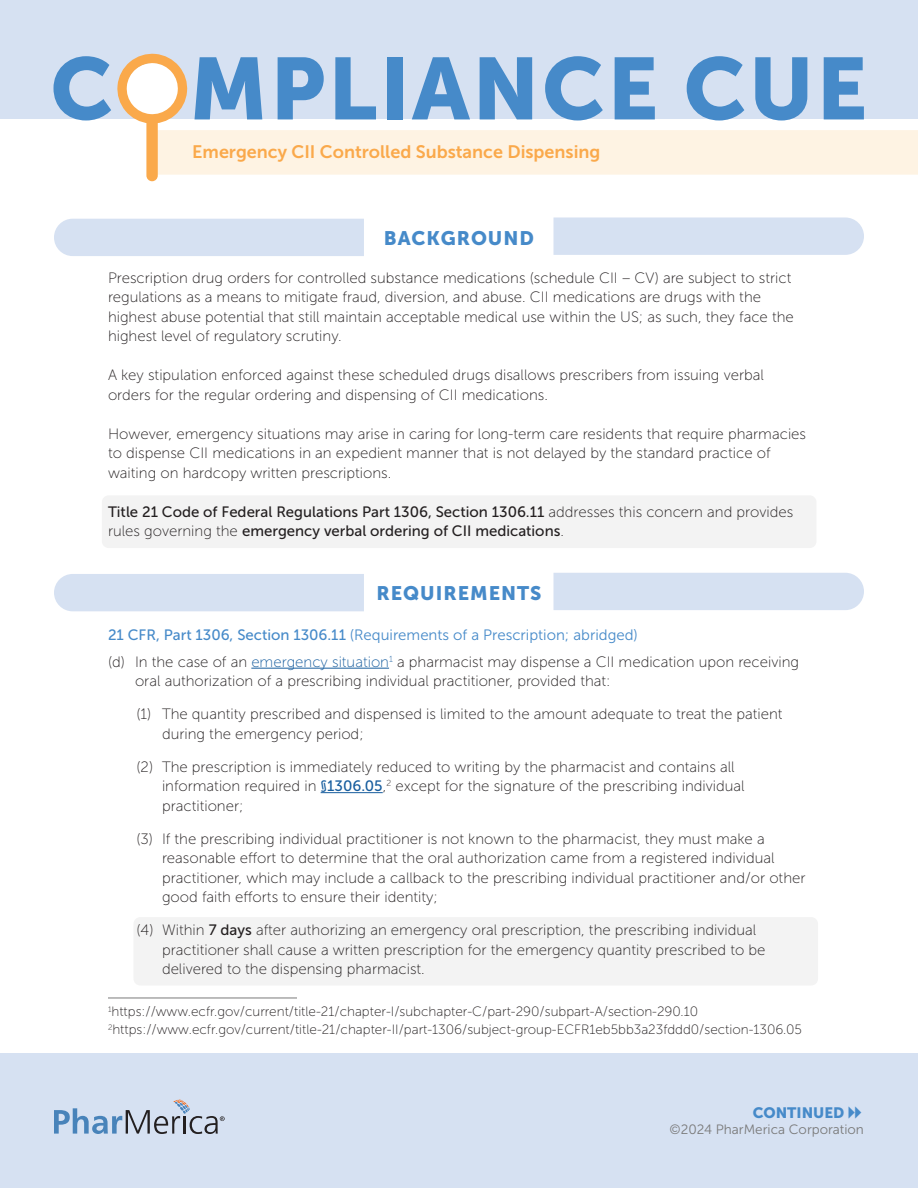
<style>
.page{position:relative;width:918px;height:1188px;background:#fff}
.page>*{position:absolute;margin:0;border:0;box-sizing:border-box;transform-origin:0 0}
.t1{font:87px "Museo Sans 900";letter-spacing:.03em;color:#468ac9}
.t2{font:19.5px "Museo Sans 900";letter-spacing:.05em;color:#468ac9}
.t3{font:18px "Museo Sans 700";color:#faa94b}
.t4{font:15px/19.5px "Museo Sans 100";color:#231f20}
.t5{font:15px/19.5px "Museo Sans 500";color:#231f20}
.t6{font:15px "Museo Sans 300";color:#468ac9}
.t7{font:15px "Museo Sans 900";color:#468ac9}
.t8{font:13.5px "Museo Sans 100";color:#231f20}
.t9{font:13.5px "Museo Sans 300";color:#7a7a7a}
.s1{font-family:"Museo Sans 100"}
.s2{font-family:"Museo Sans 500"}
.s3{color:#175d9e}
.s4{font-family:"Museo Sans 500";color:#175d9e}
</style>
<div class="page">
<div style="left:134px;top:917px;width:684px;height:68px;background:#f3f3f3;border-radius:7px"></div>
<div style="left:102px;top:495px;width:714px;height:53px;background:#f3f3f3;border-radius:7px"></div>
<hr style="left:251px;top:668px;width:138px;height:1px;background:#175d9e">
<hr style="left:321px;top:792px;width:62px;height:1px;background:#175d9e">
<div style="left:554px;top:218px;width:310px;height:37px;background:#d6e1f2"></div>
<div style="left:54px;top:219px;width:310px;height:37px;background:#d6e1f2"></div>
<div style="left:554px;top:573px;width:310px;height:37px;background:#d6e1f2"></div>
<div style="left:54px;top:574px;width:310px;height:37px;background:#d6e1f2"></div>
<div style="left:0;top:0;width:918px;height:119px;background:#d6e1f2"></div>
<svg style="left:117px;top:53px;width:801px;height:128px"></svg>
<div style="left:0;top:1053px;width:918px;height:135px;background:#d6e1f2"></div>
<svg style="left:54px;top:1100px;width:171px;height:34px"></svg>
<hr style="left:108px;top:998px;width:189px;height:1px;background:#7a7a7a">
<p class="t1" style="left:50px;top:40px;width:819px">COMPLIANCE CUE</p>
<p class="t3" style="left:192px;top:142px;width:410px">Emergency CII Controlled Substance Dispensing</p>
<p class="t2" style="left:384px;top:227px;width:152px">BACKGROUND</p>
<p class="t4" style="left:108px;top:268px;width:687px">Prescription drug orders for controlled substance medications (schedule CII – CV) are subject to strict regulations as a means to mitigate fraud, diversion, and abuse. CII medications are drugs with the highest abuse potential that still maintain acceptable medical use within the US; as such, they face the highest level of regulatory scrutiny.</p>
<p class="t4" style="left:108px;top:365px;width:657px">A key stipulation enforced against these scheduled drugs disallows prescribers from issuing verbal orders for the regular ordering and dispensing of CII medications.</p>
<p class="t4" style="left:108px;top:424px;width:700px">However, emergency situations may arise in caring for long-term care residents that require pharmacies to dispense CII medications in an expedient manner that is not delayed by the standard practice of waiting on hardcopy written prescriptions.</p>
<p class="t5" style="left:108px;top:502px;width:687px">Title 21 Code of Federal Regulations Part 1306, Section 1306.11 <span class="s1">addresses this concern and provides rules governing the</span> emergency verbal ordering of CII medications<span class="s1">.</span></p>
<p class="t2" style="left:376px;top:582px;width:167px">REQUIREMENTS</p>
<p class="t6" style="left:108px;top:627px;width:531px"><span class="s2">21 CFR, Part 1306, Section 1306.11</span> (Requirements of a Prescription; abridged)</p>
<p class="t4" style="left:135px;top:652px;width:666px;text-indent:-27px">(d) In the case of an <span class="s3">emergency situation</span><sup>1</sup> a pharmacist may dispense a CII medication upon receiving oral authorization of a prescribing individual practitioner, provided that:</p>
<p class="t4" style="left:162px;top:704px;width:622px;text-indent:-26px">(1) The quantity prescribed and dispensed is limited to the amount adequate to treat the patient during the emergency period;</p>
<p class="t4" style="left:162px;top:757px;width:584px;text-indent:-26px">(2) The prescription is immediately reduced to writing by the pharmacist and contains all information required in <span class="s4">§1306.05</span>,<sup>2</sup> except for the signature of the prescribing individual practitioner;</p>
<p class="t4" style="left:162px;top:829px;width:645px;text-indent:-26px">(3) If the prescribing individual practitioner is not known to the pharmacist, they must make a reasonable effort to determine that the oral authorization came from a registered individual practitioner, which may include a callback to the prescribing individual practitioner and/or other good faith efforts to ensure their identity;</p>
<p class="t4" style="left:162px;top:920px;width:605px;text-indent:-26px">(4) Within <span class="s2">7 days</span> after authorizing an emergency oral prescription, the prescribing individual practitioner shall cause a written prescription for the emergency quantity prescribed to be delivered to the dispensing pharmacist.</p>
<p class="t8" style="left:108px;top:1005px;width:592px"><sup>1</sup>https://www.ecfr.gov/current/title-21/chapter-I/subchapter-C/part-290/subpart-A/section-290.10</p>
<p class="t8" style="left:108px;top:1023px;width:695px"><sup>2</sup>https://www.ecfr.gov/current/title-21/chapter-II/part-1306/subject-group-ECFR1eb5bb3a23fddd0/section-1306.05</p>
<p class="t7" style="left:753px;top:1104px;width:93px">CONTINUED</p>
<p class="t9" style="left:670px;top:1122px;width:196px">©2024 PharMerica Corporation</p>
</div>
